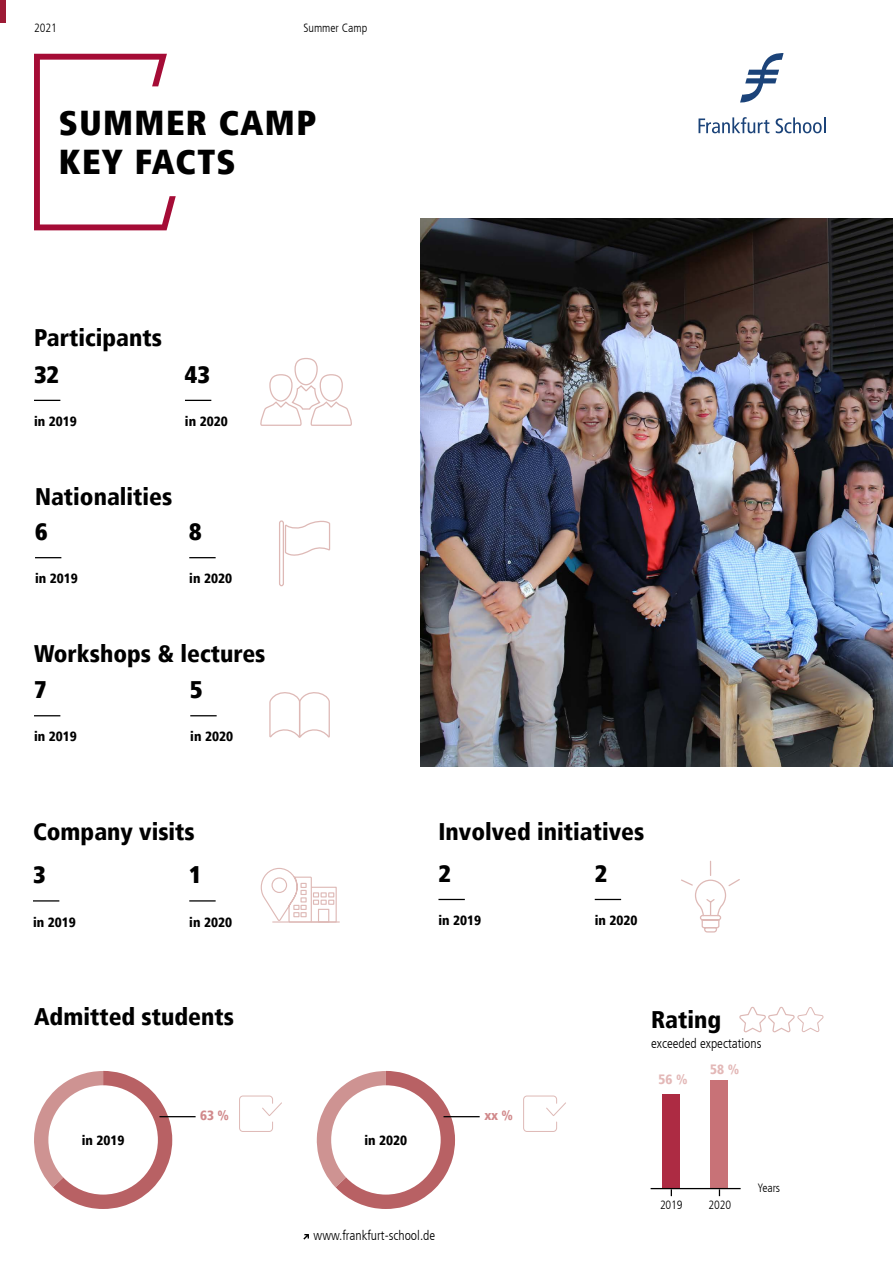
<style>
.page{position:relative;width:893px;height:1263px;background:#fff}
.page>*{position:absolute;margin:0;border:0;box-sizing:border-box;transform-origin:0 0}
.t1{font:900 condensed 34.5px/39px "Frutiger LT";letter-spacing:.04em;color:#000}
.t2{font:900 condensed 24px "Frutiger LT";color:#000}
.t3{font:900 condensed 24px "Frutiger LT";color:#000}
.t4{font:900 condensed 13.5px "Frutiger LT";color:#000}
.t5{font:300 condensed 13.5px "Frutiger LT";color:#000}
.t6{font:900 condensed 13.5px "Frutiger LT";color:#d1898b}
.t7{font:900 condensed 13.5px "Frutiger LT";color:#e3b8b7}
.t8{font:300 condensed 12px "Frutiger LT";color:#000}
</style>
<div class="page">
<svg style="left:303px;top:1234px;width:6px;height:5px"></svg>
<svg style="left:740px;top:53px;width:44px;height:50px"></svg>
<svg style="left:698px;top:117px;width:71px;height:16px"></svg>
<svg style="left:776px;top:117px;width:50px;height:16px"></svg>
<div style="left:0;top:0;width:6px;height:23px;background:#9c1a35"></div>
<svg style="left:34px;top:54px;width:142px;height:176px"></svg>
<div style="left:294px;top:358px;width:24px;height:27px;border:1px solid #deb9b6;border-radius:11px"></div>
<div style="left:269px;top:374px;width:24px;height:28px;border:1px solid #deb9b6;border-radius:11px"></div>
<svg style="left:260px;top:384px;width:92px;height:42px"></svg>
<div style="left:320px;top:374px;width:23px;height:28px;border:1px solid #deb9b6;border-radius:11px"></div>
<svg style="left:34px;top:400px;width:26px;height:1px"></svg>
<svg style="left:185px;top:400px;width:26px;height:1px"></svg>
<svg style="left:279px;top:520px;width:52px;height:67px"></svg>
<svg style="left:35px;top:557px;width:26px;height:1px"></svg>
<svg style="left:189px;top:557px;width:27px;height:1px"></svg>
<svg style="left:269px;top:692px;width:61px;height:46px"></svg>
<svg style="left:34px;top:715px;width:26px;height:1px"></svg>
<svg style="left:190px;top:715px;width:27px;height:1px"></svg>
<hr style="left:273px;top:921px;width:66px;height:1px;background:#deb9b6">
<svg style="left:260px;top:868px;width:77px;height:55px"></svg>
<svg style="left:33px;top:900px;width:26px;height:1px"></svg>
<svg style="left:189px;top:900px;width:27px;height:1px"></svg>
<svg style="left:681px;top:860px;width:59px;height:73px"></svg>
<svg style="left:438px;top:899px;width:27px;height:1px"></svg>
<svg style="left:595px;top:899px;width:26px;height:1px"></svg>
<div style="left:239px;top:1095px;width:34px;height:37px;border:1px solid #deb9b6;border-radius:3px"></div>
<svg style="left:262px;top:1101px;width:20px;height:16px"></svg>
<svg style="left:34px;top:1071px;width:138px;height:138px"></svg>
<hr style="left:159px;top:1116px;width:37px;height:1px;background:#000">
<svg style="left:317px;top:1071px;width:138px;height:138px"></svg>
<div style="left:523px;top:1095px;width:34px;height:37px;border:1px solid #deb9b6;border-radius:3px"></div>
<svg style="left:546px;top:1101px;width:20px;height:16px"></svg>
<hr style="left:443px;top:1116px;width:37px;height:1px;background:#000">
<svg style="left:739px;top:1006px;width:85px;height:27px"></svg>
<div style="left:663px;top:1094px;width:17px;height:94px;background:#ad2b43"></div>
<div style="left:711px;top:1080px;width:17px;height:108px;background:#c87277"></div>
<hr style="left:651px;top:1188px;width:90px;height:1px;background:#000">
<img style="left:420px;top:219px;width:473px;height:548px">
<p class="t8" style="left:34px;top:21px;width:25px">2021</p>
<p class="t8" style="left:303px;top:21px;width:66px">Summer Camp</p>
<h1 class="t1" style="left:59px;top:103px;width:259px">SUMMER CAMP<br>KEY FACTS</h1>
<p class="t2" style="left:34px;top:323px;width:130px">Participants</p>
<p class="t3" style="left:34px;top:360px;width:26px">32</p>
<p class="t3" style="left:185px;top:360px;width:26px">43</p>
<p class="t4" style="left:34px;top:413px;width:44px">in 2019</p>
<p class="t4" style="left:185px;top:413px;width:44px">in 2020</p>
<p class="t2" style="left:35px;top:482px;width:139px">Nationalities</p>
<p class="t3" style="left:35px;top:517px;width:14px">6</p>
<p class="t3" style="left:189px;top:517px;width:14px">8</p>
<p class="t4" style="left:35px;top:570px;width:44px">in 2019</p>
<p class="t4" style="left:189px;top:570px;width:44px">in 2020</p>
<p class="t2" style="left:34px;top:639px;width:233px">Workshops &amp; lectures</p>
<p class="t3" style="left:34px;top:675px;width:14px">7</p>
<p class="t3" style="left:190px;top:675px;width:14px">5</p>
<p class="t4" style="left:34px;top:729px;width:44px">in 2019</p>
<p class="t4" style="left:190px;top:729px;width:44px">in 2020</p>
<p class="t2" style="left:33px;top:817px;width:163px">Company visits</p>
<p class="t3" style="left:33px;top:860px;width:14px">3</p>
<p class="t3" style="left:189px;top:860px;width:14px">1</p>
<p class="t4" style="left:33px;top:914px;width:44px">in 2019</p>
<p class="t4" style="left:189px;top:914px;width:44px">in 2020</p>
<p class="t2" style="left:438px;top:817px;width:207px">Involved initiatives</p>
<p class="t3" style="left:438px;top:859px;width:14px">2</p>
<p class="t3" style="left:595px;top:859px;width:14px">2</p>
<p class="t4" style="left:438px;top:912px;width:44px">in 2019</p>
<p class="t4" style="left:595px;top:912px;width:44px">in 2020</p>
<p class="t2" style="left:34px;top:1002px;width:202px">Admitted students</p>
<p class="t2" style="left:651px;top:1005px;width:72px">Rating</p>
<p class="t5" style="left:651px;top:1035px;width:112px">exceeded expectations</p>
<p class="t4" style="left:82px;top:1132px;width:44px">in 2019</p>
<p class="t6" style="left:200px;top:1108px;width:30px">63 %</p>
<p class="t4" style="left:364px;top:1132px;width:44px">in 2020</p>
<p class="t5" style="left:314px;top:1227px;width:123px">www.frankfurt-school.de</p>
<p class="t6" style="left:484px;top:1108px;width:30px">xx %</p>
<p class="t7" style="left:659px;top:1071px;width:31px">56 %</p>
<p class="t7" style="left:710px;top:1061px;width:31px">58 %</p>
<p class="t8" style="left:660px;top:1198px;width:24px">2019</p>
<p class="t8" style="left:709px;top:1198px;width:24px">2020</p>
<p class="t8" style="left:757px;top:1181px;width:24px">Years</p>
</div>
